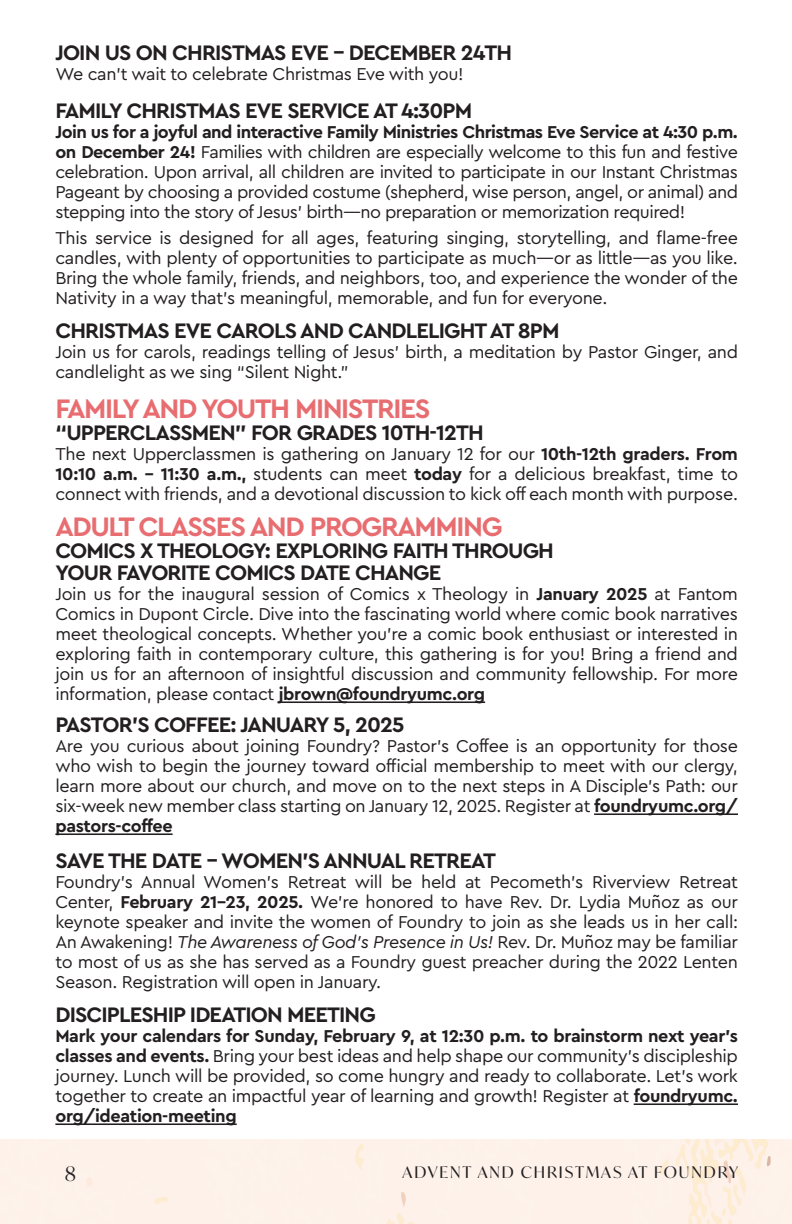
<style>
.page{position:relative;width:792px;height:1224px;background:#fff}
.page>*{position:absolute;margin:0;border:0;box-sizing:border-box;transform-origin:0 0}
.t1{font:700 28px "Cera Pro";letter-spacing:-.05em;color:#e86d71}
.t2{font:700 22px "Cera Pro";letter-spacing:-.04em;color:#231f20}
.t3{font:20px "Ivy Mode";color:#231f20}
.t4{font:18px/20px "Cera Pro";letter-spacing:-.02em;color:#231f20;text-align:justify}
.t5{font:16px "Ivy Mode";letter-spacing:.12em;color:#231f20}
.s1{font-weight:700}
.s2{font-style:italic}
</style>
<div class="page">
<div style="left:0;top:1139px;width:792px;height:85px;background:#fdf1ea"></div>
<hr style="left:279px;top:701px;width:206px;height:2px;background:#231f20">
<hr style="left:594px;top:813px;width:144px;height:2px;background:#231f20">
<hr style="left:55px;top:833px;width:118px;height:2px;background:#231f20">
<hr style="left:634px;top:1103px;width:104px;height:2px;background:#231f20">
<hr style="left:55px;top:1123px;width:182px;height:2px;background:#231f20">
<p class="t2" style="left:55px;top:38px;width:458px">JOIN US ON CHRISTMAS EVE - DECEMBER 24TH</p>
<p class="t4" style="left:55px;top:64px;width:410px">We can’t wait to celebrate Christmas Eve with you!</p>
<p class="t2" style="left:55px;top:96px;width:418px">FAMILY CHRISTMAS EVE SERVICE AT 4:30PM</p>
<p class="t4" style="left:55px;top:122px;width:684px"><span class="s1">Join us for a joyful and interactive Family Ministries Christmas Eve Service at 4:30 p.m. on December 24!</span> Families with children are especially welcome to this fun and festive celebration. Upon arrival, all children are invited to participate in our Instant Christmas Pageant by choosing a provided costume (shepherd, wise person, angel, or animal) and stepping into the story of Jesus’ birth—no preparation or memorization required!</p>
<p class="t4" style="left:55px;top:228px;width:684px">This service is designed for all ages, featuring singing, storytelling, and flame-free candles, with plenty of opportunities to participate as much—or as little—as you like.<br>Bring the whole family, friends, and neighbors, too, and experience the wonder of the Nativity in a way that’s meaningful, memorable, and fun for everyone.</p>
<p class="t2" style="left:55px;top:316px;width:506px">CHRISTMAS EVE CAROLS AND CANDLELIGHT AT 8PM</p>
<p class="t4" style="left:55px;top:342px;width:684px">Join us for carols, readings telling of Jesus’ birth, a meditation by Pastor Ginger, and candlelight as we sing “Silent Night.”</p>
<p class="t1" style="left:55px;top:390px;width:377px">FAMILY AND YOUTH MINISTRIES</p>
<p class="t2" style="left:55px;top:418px;width:430px">“UPPERCLASSMEN” FOR GRADES 10TH-12TH</p>
<p class="t4" style="left:55px;top:444px;width:684px">The next Upperclassmen is gathering on January 12 for our <span class="s1">10th-12th graders. From 10:10 a.m. - 11:30 a.m.,</span> students can meet <span class="s1">today</span> for a delicious breakfast, time to connect with friends, and a devotional discussion to kick off each month with purpose.</p>
<p class="t1" style="left:55px;top:508px;width:449px">ADULT CLASSES AND PROGRAMMING</p>
<p class="t2" style="left:55px;top:536px;width:500px">COMICS X THEOLOGY: EXPLORING FAITH THROUGH</p>
<p class="t2" style="left:55px;top:558px;width:388px">YOUR FAVORITE COMICS DATE CHANGE</p>
<p class="t4" style="left:55px;top:584px;width:684px">Join us for the inaugural session of Comics x Theology in <span class="s1">January 2025</span> at Fantom Comics in Dupont Circle. Dive into the fascinating world where comic book narratives meet theological concepts. Whether you’re a comic book enthusiast or interested in exploring faith in contemporary culture, this gathering is for you! Bring a friend and join us for an afternoon of insightful discussion and community fellowship. For more information, please contact <span class="s1">jbrown@foundryumc.org</span></p>
<p class="t2" style="left:55px;top:710px;width:351px">PASTOR’S COFFEE: JANUARY 5, 2025</p>
<p class="t4" style="left:55px;top:736px;width:684px">Are you curious about joining Foundry? Pastor’s Coffee is an opportunity for those who wish to begin the journey toward official membership to meet with our clergy, learn more about our church, and move on to the next steps in A Disciple’s Path: our six-week new member class starting on January 12, 2025. Register at <span class="s1">foundryumc.org/ pastors-coffee</span></p>
<p class="t2" style="left:55px;top:846px;width:442px">SAVE THE DATE - WOMEN’S ANNUAL RETREAT</p>
<p class="t4" style="left:55px;top:872px;width:684px">Foundry’s Annual Women’s Retreat will be held at Pecometh’s Riverview Retreat Center, <span class="s1">February 21-23, 2025.</span> We’re honored to have Rev. Dr. Lydia Muñoz as our keynote speaker and invite the women of Foundry to join as she leads us in her call:<br>An Awakening! <span class="s2">The Awareness of God’s Presence in Us!</span> Rev. Dr. Muñoz may be familiar to most of us as she has served as a Foundry guest preacher during the 2022 Lenten Season. Registration will open in January.</p>
<p class="t2" style="left:55px;top:1000px;width:322px">DISCIPLESHIP IDEATION MEETING</p>
<p class="t4" style="left:55px;top:1026px;width:684px"><span class="s1">Mark your calendars for Sunday, February 9, at 12:30 p.m. to brainstorm next year’s classes and events.</span> Bring your best ideas and help shape our community’s discipleship journey. Lunch will be provided, so come hungry and ready to collaborate. Let’s work together to create an impactful year of learning and growth! Register at <span class="s1">foundryumc. org/ideation-meeting</span></p>
<p class="t3" style="left:65px;top:1160px;width:13px">8</p>
<p class="t5" style="left:403px;top:1161px;width:337px">ADVENT AND CHRISTMAS AT FOUNDRY</p>
</div>
